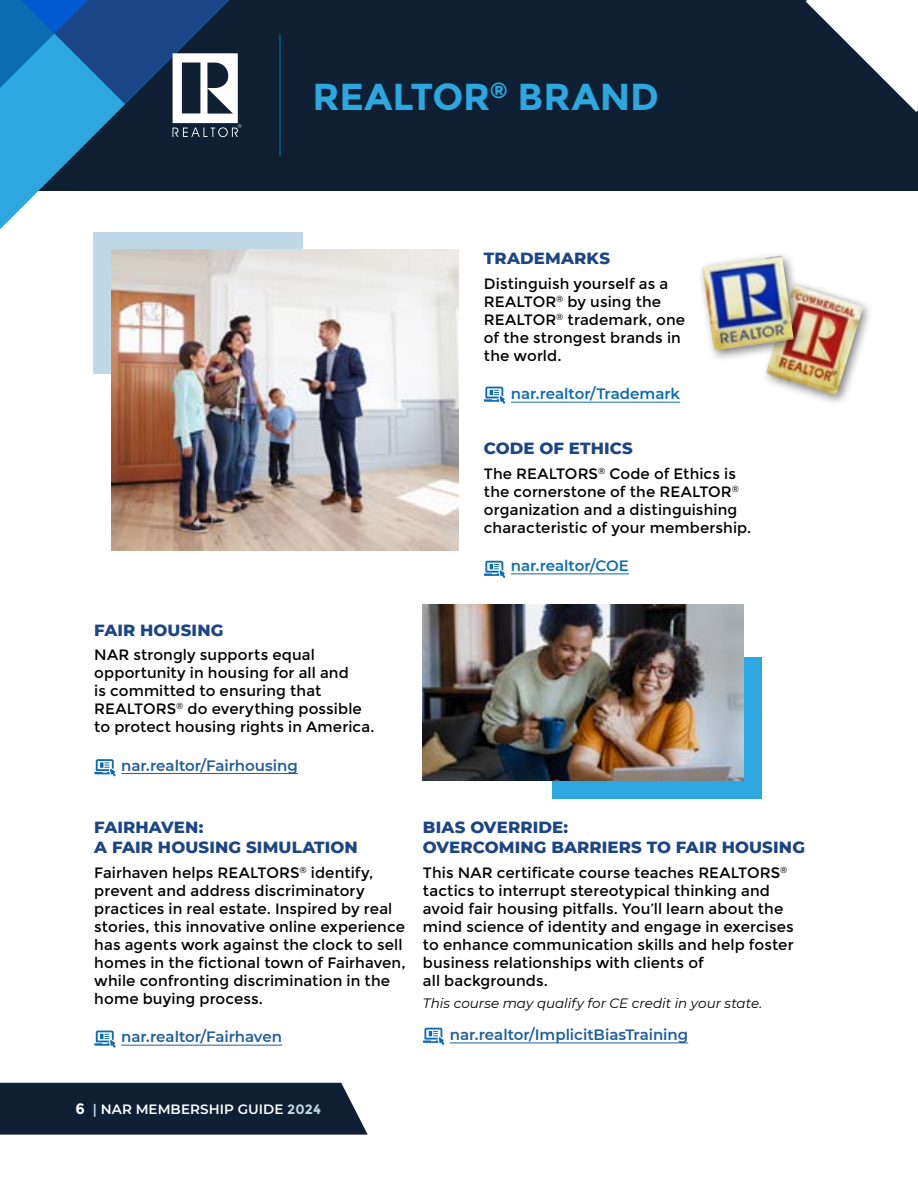
<style>
.page{position:relative;width:918px;height:1188px;background:#fff}
.page>*{position:absolute;margin:0;border:0;box-sizing:border-box;transform-origin:0 0}
.t1{font:700 37.5px "Montserrat";color:#2da7df}
.t2{font:800 16.5px/19.8px "Montserrat";letter-spacing:.01em;color:#1c4584}
.t3{font:15px/18px "Montserrat";letter-spacing:.005em;color:#000}
.t4{font:600 15px "Montserrat";letter-spacing:-.005em;color:#215e9e}
.t5{font:600 15px "Montserrat";color:#0c6cb6}
.t6{font:italic 13.5px "Montserrat";color:#000}
.t7{font:600 13.5px "Montserrat";letter-spacing:.005em;color:#fff}
.s1{font-weight:700;font-size:15px}
.s2{color:#bfd8e8}
.s3{font-weight:700;color:#bfd8e8}
</style>
<div class="page">
<div style="left:0;top:0;width:918px;height:190px;background:#0f2035"></div>
<svg style="left:806px;top:0;width:112px;height:112px"></svg>
<svg style="left:0;top:137px;width:229px;height:92px"></svg>
<div style="left:93px;top:232px;width:209px;height:142px;background:#bfd8e8"></div>
<div style="left:552px;top:657px;width:210px;height:141px;background:#2da7df"></div>
<img style="left:111px;top:249px;width:348px;height:302px">
<img style="left:423px;top:605px;width:321px;height:176px">
<hr style="left:121px;top:773px;width:177px;height:1px;background:#215e9e">
<svg style="left:94px;top:759px;width:22px;height:17px"></svg>
<hr style="left:121px;top:1045px;width:161px;height:1px;background:#215e9e">
<svg style="left:94px;top:1031px;width:22px;height:17px"></svg>
<svg style="left:484px;top:387px;width:21px;height:17px"></svg>
<svg style="left:484px;top:561px;width:21px;height:17px"></svg>
<hr style="left:511px;top:574px;width:118px;height:1px;background:#0c6cb6">
<hr style="left:511px;top:402px;width:169px;height:1px;background:#0c6cb6">
<div style="left:761px;top:280px;width:114px;height:127px;background:#000;opacity:.54"></div>
<img style="left:766px;top:280px;width:101px;height:115px">
<div style="left:697px;top:252px;width:108px;height:111px;background:#000;opacity:.54"></div>
<img style="left:702px;top:255px;width:92px;height:95px">
<hr style="left:450px;top:1043px;width:238px;height:1px;background:#215e9e">
<svg style="left:423px;top:1028px;width:21px;height:17px"></svg>
<hr style="left:279px;top:35px;width:2px;height:121px;background:#0b6cb0">
<svg style="left:0;top:0;width:241px;height:137px"></svg>
<div style="left:0;top:1083px;width:368px;height:52px;background:#0f2035"></div>
<h1 class="t1" style="left:312px;top:75px;width:348px">REALTOR<sup>®</sup> BRAND</h1>
<p class="t2" style="left:484px;top:248px;width:128px">TRADEMARKS</p>
<p class="t3" style="left:484px;top:275px;width:203px">Distinguish yourself as a<br>REALTOR<sup>®</sup> by using the<br>REALTOR<sup>®</sup> trademark, one of the strongest brands in the world.</p>
<p class="t5" style="left:511px;top:383px;width:171px">nar.realtor/Trademark</p>
<p class="t2" style="left:484px;top:437px;width:150px">CODE OF ETHICS</p>
<p class="t3" style="left:484px;top:465px;width:269px">The REALTORS<sup>®</sup> Code of Ethics is the cornerstone of the REALTOR<sup>® </sup>organization and a distinguishing characteristic of your membership.</p>
<p class="t5" style="left:511px;top:555px;width:120px">nar.realtor/COE</p>
<p class="t2" style="left:94px;top:619px;width:131px">FAIR HOUSING</p>
<p class="t3" style="left:94px;top:646px;width:282px">NAR strongly supports equal opportunity in housing for all and<br>is committed to ensuring that<br>REALTORS<sup>®</sup> do everything possible to protect housing rights in America.</p>
<p class="t4" style="left:121px;top:755px;width:178px">nar.realtor/Fairhousing</p>
<p class="t2" style="left:94px;top:817px;width:265px">FAIRHAVEN:<br>A FAIR HOUSING SIMULATION</p>
<p class="t3" style="left:94px;top:864px;width:313px">Fairhaven helps REALTORS<sup>®</sup> identify, prevent and address discriminatory practices in real estate. Inspired by real stories, this innovative online experience has agents work against the clock to sell homes in the fictional town of Fairhaven, while confronting discrimination in the home buying process.</p>
<p class="t4" style="left:121px;top:1026px;width:162px">nar.realtor/Fairhaven</p>
<p class="t2" style="left:423px;top:817px;width:384px">BIAS OVERRIDE:<br>OVERCOMING BARRIERS TO FAIR HOUSING</p>
<p class="t3" style="left:423px;top:864px;width:372px">This NAR certificate course teaches REALTORS<sup>® </sup>tactics to interrupt stereotypical thinking and avoid fair housing pitfalls. You’ll learn about the mind science of identity and engage in exercises to enhance communication skills and help foster business relationships with clients of<br>all backgrounds.</p>
<p class="t6" style="left:423px;top:994px;width:341px">This course may qualify for CE credit in your state.</p>
<p class="t4" style="left:450px;top:1024px;width:240px">nar.realtor/ImplicitBiasTraining</p>
<p class="t7" style="left:76px;top:1099px;width:247px"><span class="s1">6</span> <span class="s2">|</span> NAR MEMBERSHIP GUIDE <span class="s3">2024</span></p>
</div>
